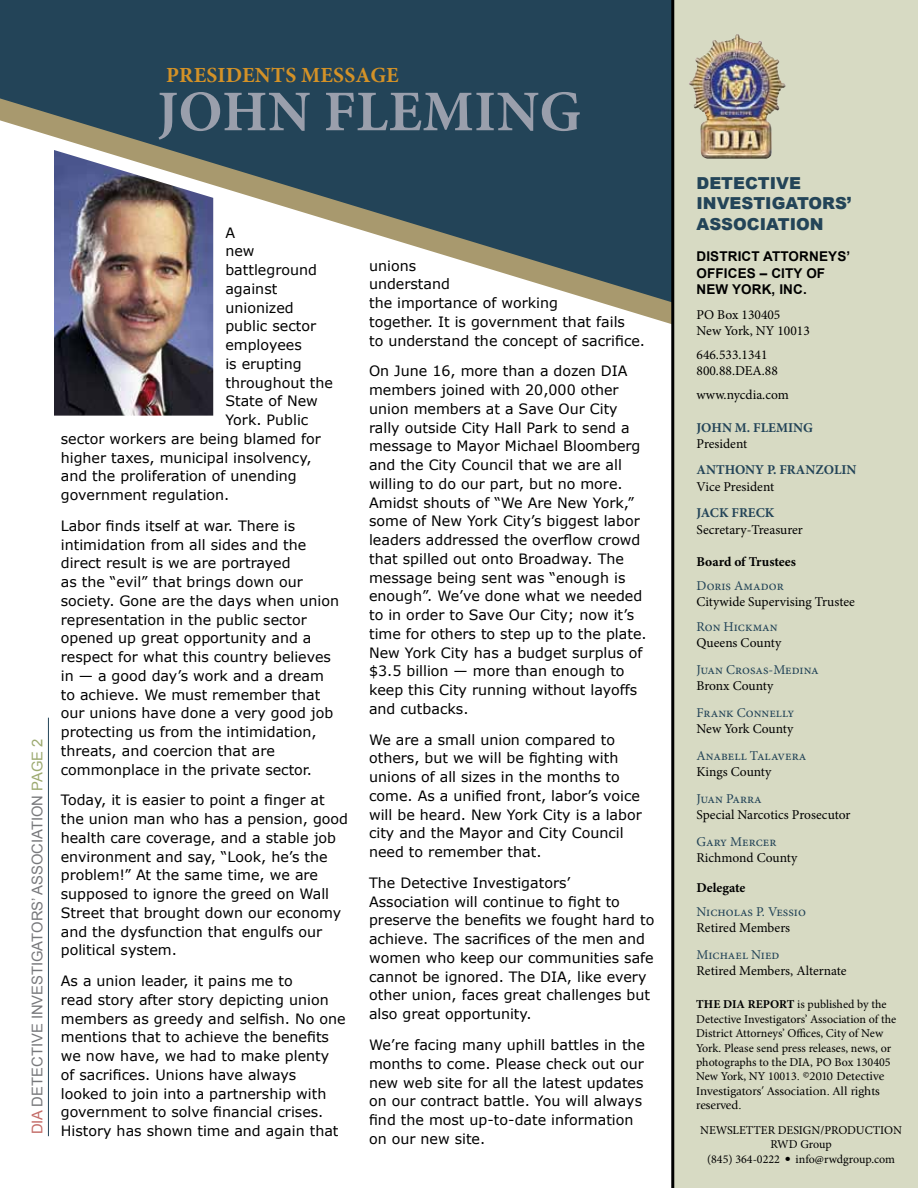
<style>
.page{position:relative;width:918px;height:1188px;background:#fff}
.page>*{position:absolute;margin:0;border:0;box-sizing:border-box;transform-origin:0 0}
.t1{font:700 57.6px "Minion Pro";letter-spacing:.01em;color:#9a9fac}
.t2{font:700 21.6px "Minion Pro";letter-spacing:.01em;color:#d49227}
.t3{font:900 16.5px/19.8px "Arial";color:#234458}
.t4{font:14.7px "Arial";color:#77787b}
.t5{font:14.25px/18.8px "MS Reference Sans Serif";color:#000}
.t6{font:13.5px/16.2px "Minion Pro";color:#000}
.t7{font:13.5px "Minion Pro";color:#234458}
.t8{font:700 13.5px/16.2px "Arial";letter-spacing:.01em;color:#000}
.t9{font:700 13.5px "Minion Pro";color:#234458}
.t10{font:700 13.5px "Minion Pro";color:#000}
.t11{font:12px/14.4px "Minion Pro";color:#000}
.t12{font:12px/14.4px "Giovanni";color:#000}
.t13{font:700 12px "Minion Pro";letter-spacing:.01em;color:#000}
.s1{color:#c36c68}
.s2{color:#9daa71}
.s3{font-weight:700}
.s4{font-family:"Giovanni"}
</style>
<div class="page">
<hr style="left:48px;top:718px;width:1px;height:418px;background:#234458">
<div style="left:0;top:0;width:671px;height:78px;background:#234458"></div>
<svg style="left:0;top:78px;width:671px;height:264px"></svg>
<div style="left:674px;top:0;width:244px;height:1188px;background:#d7dac3"></div>
<img style="left:54px;top:150px;width:159px;height:266px">
<hr style="left:671px;top:0;width:3px;height:1188px;background:#000">
<img style="left:689px;top:34px;width:83px;height:125px">
<h2 class="t2" style="left:166px;top:60px;width:234px">PRESIDENTS MESSAGE</h2>
<h1 class="t1" style="left:157px;top:71px;width:425px">JOHN FLEMING</h1>
<p class="t4" style="left:28px;top:1134px;width:397px;rotate:-90deg"><span class="s1">DIA</span> DETECTIVE INVESTIGATORS’ ASSOCIATION <span class="s2">Page 2</span></p>
<p class="t5" style="left:225px;top:222px;width:11px">A</p>
<p class="t5" style="left:225px;top:241px;width:31px">new</p>
<p class="t5" style="left:225px;top:260px;width:93px">battleground</p>
<p class="t5" style="left:225px;top:279px;width:53px">against</p>
<p class="t5" style="left:225px;top:297px;width:70px">unionized</p>
<p class="t5" style="left:225px;top:316px;width:92px">public sector</p>
<p class="t5" style="left:225px;top:335px;width:78px">employees</p>
<p class="t5" style="left:225px;top:354px;width:78px">is erupting</p>
<p class="t5" style="left:225px;top:372px;width:109px">throughout the</p>
<p class="t5" style="left:225px;top:391px;width:94px">State of New</p>
<p class="t5" style="left:225px;top:410px;width:84px">York. Public</p>
<p class="t5" style="left:61px;top:429px;width:262px">sector workers are being blamed for</p>
<p class="t5" style="left:61px;top:448px;width:252px">higher taxes, municipal insolvency,</p>
<p class="t5" style="left:61px;top:466px;width:238px">and the proliferation of unending</p>
<p class="t5" style="left:61px;top:485px;width:170px">government regulation.</p>
<p class="t5" style="left:61px;top:516px;width:280px">Labor finds itself at war. There is intimidation from all sides and the direct result is we are portrayed<br>as the “evil” that brings down our society. Gone are the days when union representation in the public sector opened up great opportunity and a respect for what this country believes in — a good day’s work and a dream to achieve. We must remember that our unions have done a very good job protecting us from the intimidation, threats, and coercion that are commonplace in the private sector.</p>
<p class="t5" style="left:61px;top:790px;width:289px">Today, it is easier to point a finger at the union man who has a pension, good health care coverage, and a stable job environment and say, “Look, he’s the problem!” At the same time, we are supposed to ignore the greed on Wall Street that brought down our economy and the dysfunction that engulfs our political system.</p>
<p class="t5" style="left:61px;top:971px;width:286px">As a union leader, it pains me to<br>read story after story depicting union members as greedy and selfish. No one mentions that to achieve the benefits we now have, we had to make plenty of sacrifices. Unions have always looked to join into a partnership with government to solve financial crises.<br>History has shown time and again that</p>
<p class="t5" style="left:369px;top:256px;width:278px">unions<br>understand<br>the importance of working<br>together. It is government that fails<br>to understand the concept of sacrifice.</p>
<p class="t5" style="left:369px;top:361px;width:279px">On June 16, more than a dozen DIA members joined with 20,000 other union members at a Save Our City rally outside City Hall Park to send a message to Mayor Michael Bloomberg and the City Council that we are all willing to do our part, but no more.<br>Amidst shouts of “We Are New York,” some of New York City’s biggest labor leaders addressed the overflow crowd that spilled out onto Broadway. The message being sent was “enough is enough”. We’ve done what we needed to in order to Save Our City; now it’s time for others to step up to the plate.<br>New York City has a budget surplus of $3.5 billion — more than enough to keep this City running without layoffs and cutbacks.</p>
<p class="t5" style="left:369px;top:730px;width:274px">We are a small union compared to others, but we will be fighting with unions of all sizes in the months to come. As a unified front, labor’s voice will be heard. New York City is a labor city and the Mayor and City Council need to remember that.</p>
<p class="t5" style="left:369px;top:873px;width:287px">The Detective Investigators’<br>Association will continue to fight to preserve the benefits we fought hard to achieve. The sacrifices of the men and women who keep our communities safe cannot be ignored. The DIA, like every other union, faces great challenges but also great opportunity.</p>
<p class="t5" style="left:369px;top:1035px;width:278px">We’re facing many uphill battles in the months to come. Please check out our new web site for all the latest updates on our contract battle. You will always find the most up-to-date information on our new site.</p>
<p class="t3" style="left:697px;top:172px;width:157px">DETECTIVE<br>INVESTIGATORS’</p>
<p class="t3" style="left:697px;top:214px;width:129px">ASSOCIATION</p>
<p class="t8" style="left:697px;top:249px;width:155px">DISTRICT ATTORNEYS’<br>OFFICES – CITY OF<br>NEW YORK, INC.</p>
<p class="t6" style="left:697px;top:307px;width:115px">PO Box 130405<br>New York, NY 10013</p>
<p class="t6" style="left:697px;top:347px;width:83px">646.533.1341<br>800.88.DEA.88</p>
<p class="t6" style="left:697px;top:386px;width:94px">www.nycdia.com</p>
<p class="t9" style="left:697px;top:418px;width:118px">JOHN M. FLEMING</p>
<p class="t6" style="left:697px;top:435px;width:52px">President</p>
<p class="t9" style="left:697px;top:461px;width:21px">ANTH</p>
<p class="t9" style="left:735px;top:461px;width:123px">ONY P. FRANZOLIN</p>
<p class="t6" style="left:697px;top:478px;width:79px">Vice President</p>
<p class="t9" style="left:697px;top:503px;width:79px">JACK FRECK</p>
<p class="t6" style="left:697px;top:521px;width:108px">Secretary-Treasurer</p>
<p class="t10" style="left:697px;top:552px;width:101px">BOARD OF TRUSTEES</p>
<p class="t7" style="left:697px;top:576px;width:89px">Doris Amador</p>
<p class="t6" style="left:697px;top:593px;width:160px">Citywide Supervising Trustee</p>
<p class="t7" style="left:697px;top:618px;width:83px">Ron Hickman</p>
<p class="t6" style="left:697px;top:635px;width:86px">Queens County</p>
<p class="t7" style="left:697px;top:661px;width:124px">Juan Crosas-Medina</p>
<p class="t6" style="left:697px;top:678px;width:79px">Bronx County</p>
<p class="t7" style="left:697px;top:703px;width:99px">Frank Connelly</p>
<p class="t6" style="left:697px;top:721px;width:99px">New York County</p>
<p class="t7" style="left:697px;top:746px;width:111px">Anabell Talavera</p>
<p class="t6" style="left:697px;top:764px;width:77px">Kings County</p>
<p class="t7" style="left:697px;top:789px;width:67px">Juan Parra</p>
<p class="t6" style="left:697px;top:806px;width:155px">Special Narcotics Prosecutor</p>
<p class="t7" style="left:697px;top:832px;width:81px">Gary Mercer</p>
<p class="t6" style="left:697px;top:849px;width:102px">Richmond County</p>
<p class="t10" style="left:697px;top:879px;width:51px">DELEGATE</p>
<p class="t7" style="left:697px;top:903px;width:111px">Nicholas P. Vessio</p>
<p class="t6" style="left:697px;top:920px;width:95px">Retired Members</p>
<p class="t7" style="left:697px;top:946px;width:84px">Michael Nied</p>
<p class="t6" style="left:697px;top:963px;width:152px">Retired Members, Alternate</p>
<p class="t11" style="left:696px;top:997px;width:202px;text-indent:91px"><span class="s3">T</span> is published by the Detective Investigators’ Association of the District Attorneys’ Offices, City of New York. Please send press releases, news, or photographs to the DIA, PO Box 130405<br>New York, NY 10013<span class="s4">. ©2010 Detective</span></p>
<p class="t12" style="left:696px;top:1084px;width:185px">Investigators’ Association. All rights reserved.</p>
<p class="t11" style="left:700px;top:1123px;width:203px;text-align:center">NEWSLETTER DESIGN/PRODUCTION<br>RWD Group<br>(845) 364-0222 ● info@rwdgroup.com</p>
<p class="t13" style="left:696px;top:996px;width:76px">THE DIA REPOR</p>
</div>
